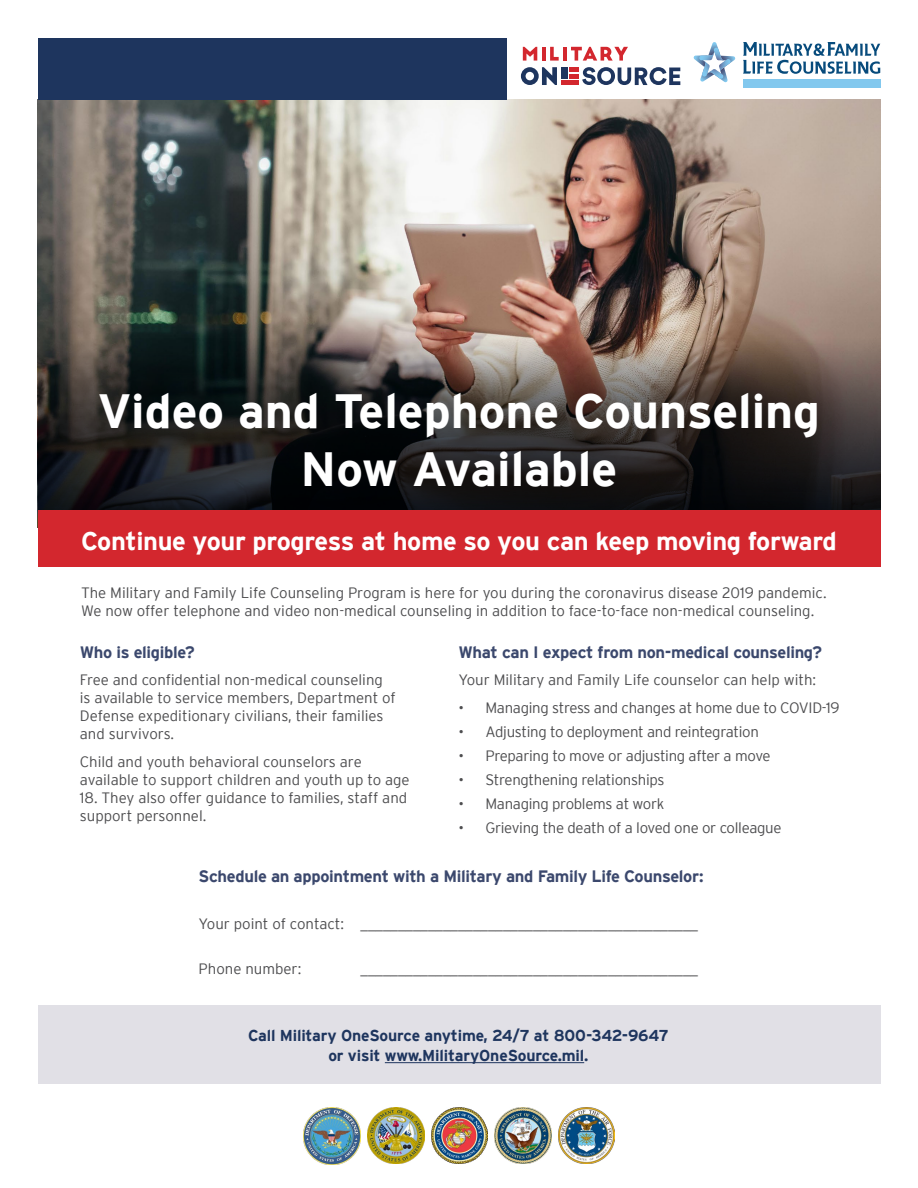
<style>
.page{position:relative;width:918px;height:1188px;background:#fff}
.page>*{position:absolute;margin:0;border:0;box-sizing:border-box;transform-origin:0 0}
.t1{font:700 48px/58.5px "Interstate";color:#fff;text-align:center}
.t2{font:700 25.5px "Interstate";letter-spacing:-.015em;color:#fff}
.t3{font:700 16.5px "Interstate";letter-spacing:-.02em;color:#3b486d}
.t4{font:700 15.75px/19.5px "Interstate";letter-spacing:-.01em;color:#1e355e;text-align:center}
.t5{font:300 15px/18px "Interstate";color:#4d4d4f}
.t6{font:300 15px "Interstate";letter-spacing:-.02em;color:#4d4d4f}
</style>
<div class="page">
<div style="left:38px;top:1005px;width:842px;height:79px;background:#e1e0e6"></div>
<img style="left:38px;top:99px;width:842px;height:230px">
<div style="left:38px;top:38px;width:469px;height:61px;background:#1e355e"></div>
<svg style="left:582px;top:67px;width:98px;height:18px"></svg>
<svg style="left:521px;top:67px;width:36px;height:18px"></svg>
<div style="left:561px;top:67px;width:7px;height:12px;background:#1e355e"></div>
<svg style="left:523px;top:47px;width:14px;height:14px"></svg>
<hr style="left:542px;top:47px;width:4px;height:14px;background:#d3272e">
<svg style="left:550px;top:47px;width:9px;height:14px"></svg>
<hr style="left:563px;top:47px;width:4px;height:14px;background:#d3272e">
<svg style="left:571px;top:47px;width:57px;height:14px"></svg>
<div style="left:570px;top:67px;width:9px;height:5px;background:#d3272e"></div>
<div style="left:570px;top:74px;width:9px;height:5px;background:#d3272e"></div>
<hr style="left:561px;top:81px;width:18px;height:4px;background:#d3272e">
<hr style="left:385px;top:1062px;width:199px;height:1px;background:#1e355e">
<img style="left:304px;top:1107px;width:57px;height:57px">
<img style="left:368px;top:1107px;width:56px;height:56px">
<img style="left:558px;top:1107px;width:56px;height:56px">
<img style="left:431px;top:1107px;width:56px;height:57px">
<img style="left:495px;top:1107px;width:56px;height:57px">
<div style="left:38px;top:329px;width:843px;height:223px;background:#000;opacity:.73"></div>
<div style="left:38px;top:511px;width:842px;height:56px;background:#d3272e"></div>
<svg style="left:743px;top:42px;width:137px;height:32px"></svg>
<div style="left:743px;top:79px;width:137px;height:8px;background:#82c8ee"></div>
<svg style="left:693px;top:42px;width:43px;height:41px"></svg>
<h1 class="t1" style="left:98px;top:381px;width:724px">Video and Telephone Counseling<br>Now Available</h1>
<h2 class="t2" style="left:81px;top:527px;width:757px">Continue your progress at home so you can keep moving forward</h2>
<p class="t5" style="left:81px;top:584px;width:747px">The Military and Family Life Counseling Program is here for you during the coronavirus disease 2019 pandemic.<br>We now offer telephone and video non-medical counseling in addition to face-to-face non-medical counseling.</p>
<h3 class="t3" style="left:80px;top:643px;width:116px">Who is eligible?</h3>
<p class="t5" style="left:80px;top:670px;width:317px">Free and confidential non-medical counseling is available to service members, Department of Defense expeditionary civilians, their families and survivors.</p>
<p class="t5" style="left:80px;top:753px;width:331px">Child and youth behavioral counselors are available to support children and youth up to age</p>
<p class="t5" style="left:80px;top:789px;width:329px">18. They also offer guidance to families, staff and support personnel.</p>
<h3 class="t3" style="left:458px;top:643px;width:365px">What can I expect from non-medical counseling?</h3>
<p class="t5" style="left:458px;top:670px;width:359px">Your Military and Family Life counselor can help with:</p>
<p class="t6" style="left:458px;top:700px;width:383px">• Managing stress and changes at home due to COVID-19</p>
<p class="t6" style="left:458px;top:724px;width:302px">• Adjusting to deployment and reintegration</p>
<p class="t6" style="left:458px;top:748px;width:314px">• Preparing to move or adjusting after a move</p>
<p class="t6" style="left:458px;top:772px;width:208px">• Strengthening relationships</p>
<p class="t6" style="left:458px;top:796px;width:208px">• Managing problems at work</p>
<p class="t6" style="left:458px;top:820px;width:325px">• Grieving the death of a loved one or colleague</p>
<h3 class="t3" style="left:199px;top:867px;width:506px">Schedule an appointment with a Military and Family Life Counselor:</h3>
<p class="t5" style="left:199px;top:914px;width:501px">Your point of contact: _____________________________________________</p>
<p class="t5" style="left:199px;top:959px;width:104px">Phone number:</p>
<p class="t5" style="left:361px;top:959px;width:339px">_____________________________________________</p>
<p class="t4" style="left:248px;top:1026px;width:422px">Call Military OneSource anytime, 24/7 at 800-342-9647 or visit www.MilitaryOneSource.mil.</p>
</div>
